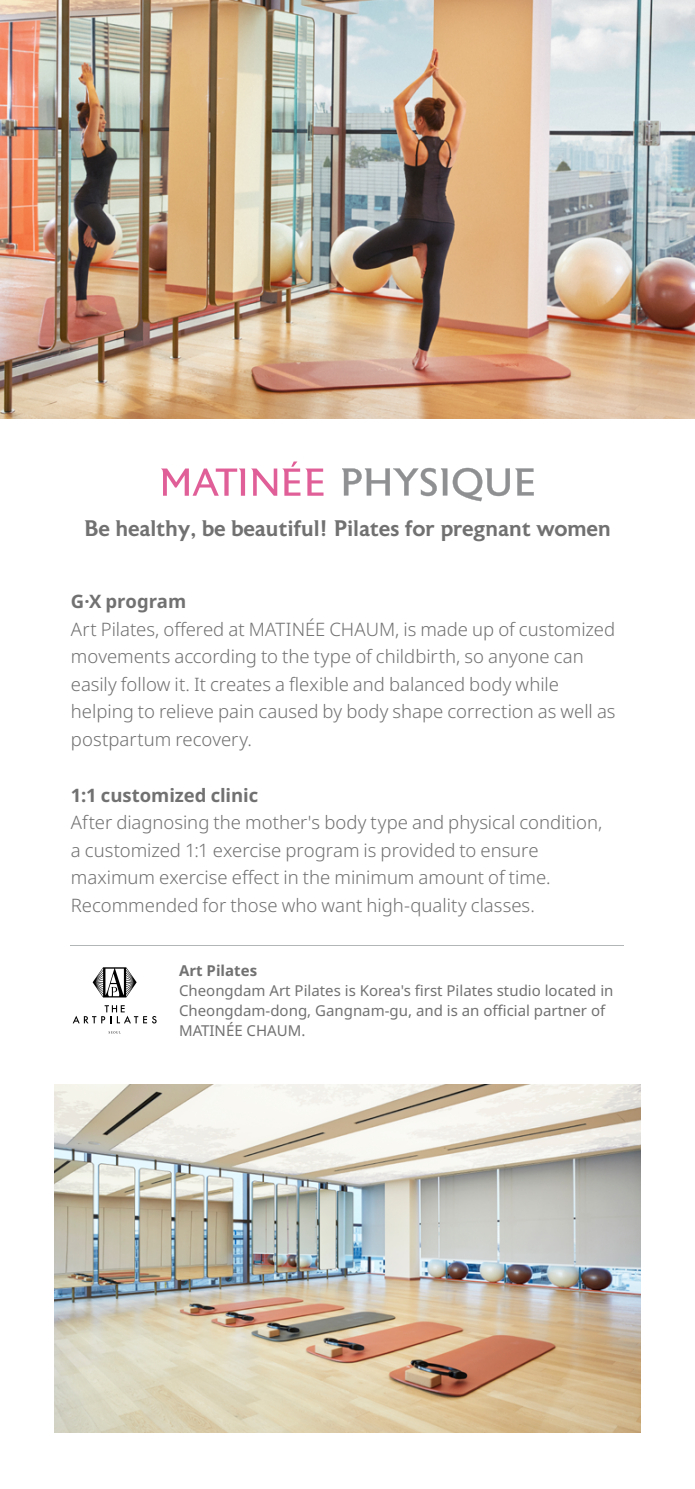
<style>
.page{position:relative;width:695px;height:1489px;background:#fff}
.page>*{position:absolute;margin:0;border:0;box-sizing:border-box;transform-origin:0 0}
.t1{font:500 22.5px "Astoria";letter-spacing:.01em;color:#727171}
.t2{font:300 18.5px/27.5px "Noto Sans";color:#727171}
.t3{font:700 18.5px "Noto Sans";letter-spacing:-.005em;color:#727171}
.t4{font:15px/20px "Noto Sans";color:#727171}
.t5{font:700 15px "Noto Sans";color:#727171}
</style>
<div class="page">
<img style="left:0;top:0;width:694px;height:418px">
<img style="left:54px;top:1084px;width:586px;height:347px">
<svg style="left:93px;top:967px;width:44px;height:30px"></svg>
<svg style="left:73px;top:1005px;width:83px;height:18px"></svg>
<svg style="left:109px;top:1031px;width:11px;height:2px"></svg>
<hr style="left:71px;top:945px;width:553px;height:1px;background:#b2b6b6">
<svg style="left:161px;top:468px;width:84px;height:27px"></svg>
<svg style="left:251px;top:461px;width:72px;height:34px"></svg>
<svg style="left:342px;top:468px;width:191px;height:33px"></svg>
<p class="t1" style="left:84px;top:516px;width:528px">Be healthy, be beautiful! Pilates for pregnant women</p>
<p class="t3" style="left:71px;top:588px;width:117px">G·X program</p>
<p class="t2" style="left:71px;top:615px;width:546px">Art Pilates, offered at MATINÉE CHAUM, is made up of customized movements according to the type of childbirth, so anyone can easily follow it. It creates a flexible and balanced body while helping to relieve pain caused by body shape correction as well as postpartum recovery.</p>
<p class="t3" style="left:71px;top:782px;width:189px">1:1 customized clinic</p>
<p class="t2" style="left:71px;top:809px;width:533px">After diagnosing the mother's body type and physical condition, a customized 1:1 exercise program is provided to ensure maximum exercise effect in the minimum amount of time.<br>Recommended for those who want high-quality classes.</p>
<p class="t5" style="left:179px;top:960px;width:80px">Art Pilates</p>
<p class="t4" style="left:179px;top:980px;width:436px">Cheongdam Art Pilates is Korea's first Pilates studio located in<br>Cheongdam-dong, Gangnam-gu, and is an official partner of<br>MATINÉE CHAUM.</p>
</div>
